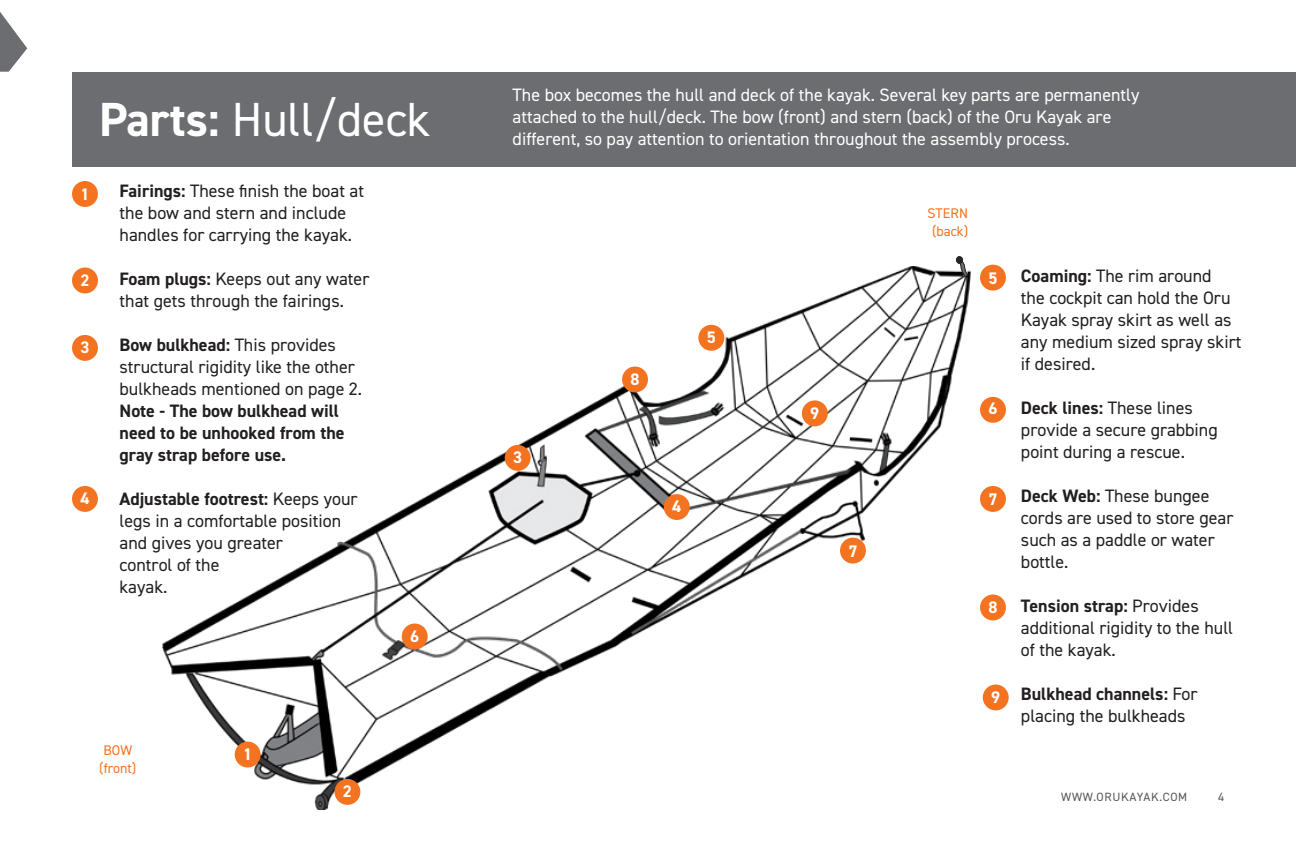
<style>
.page{position:relative;width:1296px;height:864px;background:#fff}
.page>*{position:absolute;margin:0;border:0;box-sizing:border-box;transform-origin:0 0}
.number_header{font:48px "DIN2014";color:#fff}
.text_style{font:18px/22px "DIN2014";color:#231f20}
.text_style-2{font:18px/22px "DIN2014";color:#fff}
.text_style-3{font:700 18px/22px "DIN2014";color:#231f20}
.t1{font:700 16.8px "DIN2014";color:#fff}
.t2{font:14px "DIN2014";color:#f47321}
.t3{font:12px "DIN2014";letter-spacing:.06em;color:#57585a}
.s1{font-weight:700}
</style>
<div class="page">
<img style="left:162px;top:266px;width:809px;height:544px">
<div style="left:72px;top:72px;width:1224px;height:95px;background:#6c6d70"></div>
<div style="left:72px;top:181px;width:26px;height:26px;background:#f47321;border-radius:50%"></div>
<div style="left:980px;top:265px;width:26px;height:26px;background:#f47321;border-radius:50%"></div>
<div style="left:980px;top:397px;width:26px;height:26px;background:#f47321;border-radius:50%"></div>
<div style="left:72px;top:268px;width:26px;height:25px;background:#f47321;border-radius:50%"></div>
<div style="left:72px;top:335px;width:26px;height:26px;background:#f47321;border-radius:50%"></div>
<div style="left:505px;top:445px;width:26px;height:26px;background:#f47321;border-radius:50%"></div>
<svg style="left:956px;top:256px;width:14px;height:22px"></svg>
<div style="left:840px;top:538px;width:26px;height:26px;background:#f47321;border-radius:50%"></div>
<div style="left:980px;top:486px;width:26px;height:26px;background:#f47321;border-radius:50%"></div>
<div style="left:72px;top:486px;width:26px;height:26px;background:#f47321;border-radius:50%"></div>
<div style="left:980px;top:595px;width:26px;height:25px;background:#f47321;border-radius:50%"></div>
<div style="left:622px;top:367px;width:26px;height:25px;background:#f47321;border-radius:50%"></div>
<div style="left:698px;top:325px;width:26px;height:26px;background:#f47321;border-radius:50%"></div>
<div style="left:334px;top:779px;width:26px;height:26px;background:#f47321;border-radius:50%"></div>
<div style="left:664px;top:494px;width:26px;height:26px;background:#f47321;border-radius:50%"></div>
<div style="left:235px;top:742px;width:26px;height:26px;background:#f47321;border-radius:50%"></div>
<div style="left:402px;top:624px;width:26px;height:25px;background:#f47321;border-radius:50%"></div>
<svg style="left:0;top:12px;width:27px;height:60px"></svg>
<div style="left:983px;top:685px;width:26px;height:25px;background:#f47321;border-radius:50%"></div>
<div style="left:802px;top:400px;width:26px;height:26px;background:#f47321;border-radius:50%"></div>
<p class="number_header" style="left:99px;top:90px;width:333px"><span class="s1">Parts:</span> Hull/deck</p>
<p class="text_style-2" style="left:513px;top:83px;width:628px">The box becomes the hull and deck of the kayak. Several key parts are permanently attached to the hull/deck. The bow (front) and stern (back) of the Oru Kayak are different, so pay attention to orientation throughout the assembly process.</p>
<p class="text_style" style="left:120px;top:180px;width:246px"><span class="s1">Fairings:</span> These finish the boat at the bow and stern and include handles for carrying the kayak.</p>
<p class="text_style" style="left:120px;top:268px;width:251px"><span class="s1">Foam plugs:</span> Keeps out any water that gets through the fairings.</p>
<p class="text_style" style="left:120px;top:334px;width:244px"><span class="s1">Bow bulkhead:</span> This provides structural rigidity like the other bulkheads mentioned on page 2.</p>
<p class="text_style-3" style="left:120px;top:400px;width:227px">Note - The bow bulkhead will need to be unhooked from the gray strap before use.</p>
<p class="text_style" style="left:120px;top:488px;width:240px"><span class="s1">Adjustable footrest:</span> Keeps your legs in a comfortable position and gives you greater<br>control of the<br>kayak.</p>
<p class="t1" style="left:80px;top:183px;width:11px">1</p>
<p class="t2" style="left:928px;top:204px;width:42px">STERN</p>
<p class="t2" style="left:932px;top:222px;width:38px">(back)</p>
<p class="t1" style="left:988px;top:267px;width:11px">5</p>
<p class="t1" style="left:80px;top:269px;width:11px">2</p>
<p class="t1" style="left:707px;top:326px;width:11px">5</p>
<p class="t1" style="left:80px;top:336px;width:11px">3</p>
<p class="t1" style="left:631px;top:368px;width:11px">8</p>
<p class="t1" style="left:988px;top:397px;width:11px">6</p>
<p class="t1" style="left:810px;top:402px;width:11px">9</p>
<p class="t1" style="left:513px;top:446px;width:11px">3</p>
<p class="t1" style="left:80px;top:487px;width:11px">4</p>
<p class="t1" style="left:988px;top:488px;width:11px">7</p>
<p class="t1" style="left:672px;top:495px;width:11px">4</p>
<p class="t1" style="left:848px;top:540px;width:11px">7</p>
<p class="t2" style="left:103px;top:742px;width:30px">BOW</p>
<p class="t2" style="left:99px;top:760px;width:39px">(front)</p>
<p class="t1" style="left:243px;top:743px;width:11px">1</p>
<p class="t1" style="left:343px;top:780px;width:11px">2</p>
<p class="t1" style="left:410px;top:625px;width:11px">6</p>
<p class="t1" style="left:988px;top:596px;width:11px">8</p>
<p class="t1" style="left:991px;top:686px;width:11px">9</p>
<p class="text_style" style="left:1021px;top:265px;width:222px"><span class="s1">Coaming:</span> The rim around<br>the cockpit can hold the Oru<br>Kayak spray skirt as well as any medium sized spray skirt if desired.</p>
<p class="text_style" style="left:1021px;top:397px;width:198px"><span class="s1">Deck lines:</span> These lines provide a secure grabbing point during a rescue.</p>
<p class="text_style" style="left:1021px;top:485px;width:214px"><span class="s1">Deck Web:</span> These bungee cords are used to store gear such as a paddle or water bottle.</p>
<p class="text_style" style="left:1021px;top:595px;width:214px"><span class="s1">Tension strap:</span> Provides additional rigidity to the hull of the kayak.</p>
<p class="text_style" style="left:1021px;top:683px;width:178px"><span class="s1">Bulkhead channels:</span> For placing the bulkheads</p>
<p class="t3" style="left:1061px;top:790px;width:128px">WWW.ORUKAYAK.COM</p>
<p class="t3" style="left:1218px;top:790px;width:7px">4</p>
</div>
